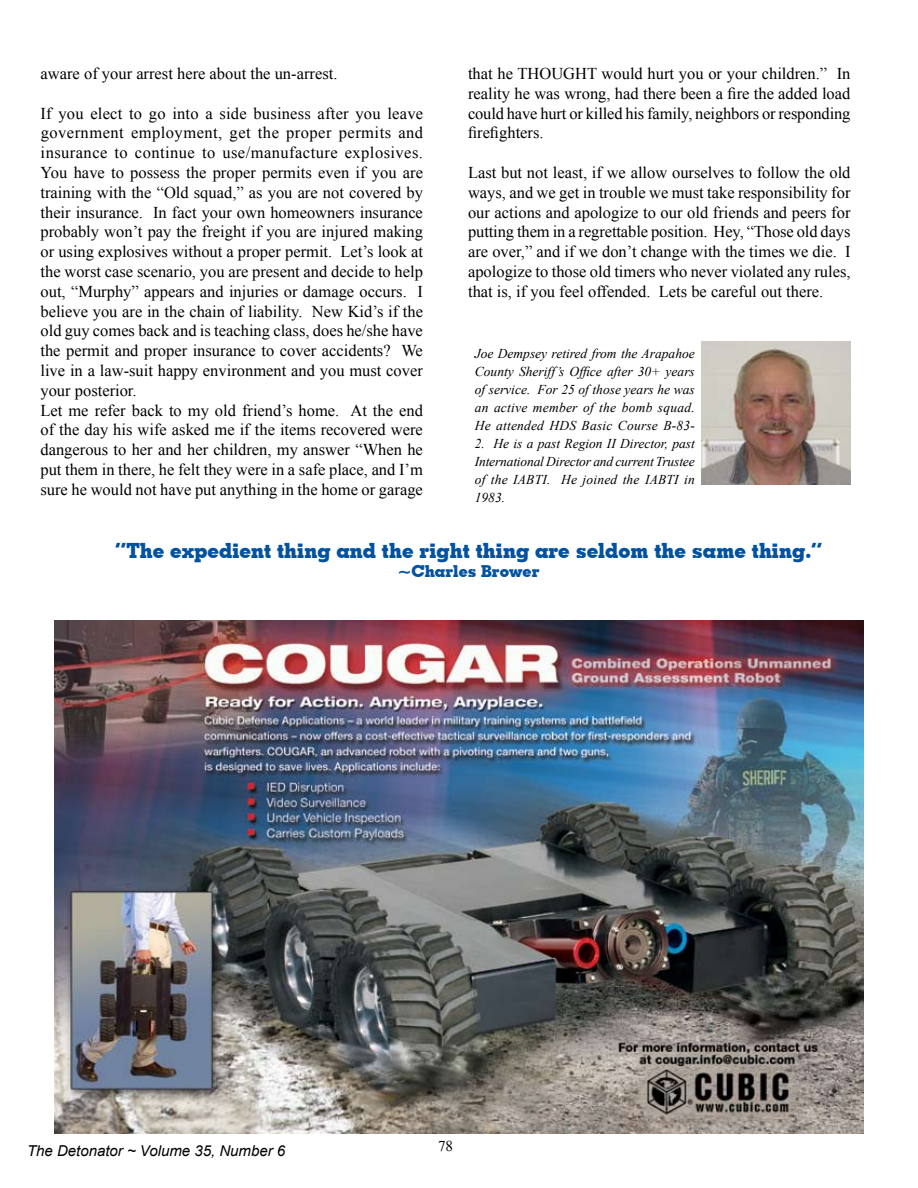
<style>
.page{position:relative;width:918px;height:1188px;background:#fff}
.page>*{position:absolute;margin:0;border:0;box-sizing:border-box;transform-origin:0 0}
.t1{font:700 21px "Geometric Slab 703 BT Xtra";color:#0252a0}
.t2{font:16.5px/19.8px "Times New Roman";color:#000;text-align:justify}
.t3{font:700 16.5px "Geometric Slab 703 BT Xtra";color:#0252a0}
.t4{font:italic 15px "Arial";color:#000}
.t5{font:15px "Times New Roman";color:#000}
.t6{font:italic 13.5px/18px "Times New Roman";letter-spacing:.015em;color:#000;text-align:justify}
</style>
<div class="page">
<img style="left:702px;top:342px;width:148px;height:142px">
<img style="left:54px;top:620px;width:810px;height:514px">
<p class="t2" style="left:41px;top:63px;width:298px">aware of your arrest here about the un-arrest.</p>
<p class="t2" style="left:40px;top:103px;width:384px;text-align:left">If you elect to go into a side business after you leave government employment, get the proper permits and insurance to continue to use/manufacture explosives.<br>You have to possess the proper permits even if you are training with the “Old squad,” as you are not covered by their insurance. In fact your own homeowners insurance probably won’t pay the freight if you are injured making or using explosives without a proper permit. Let’s look at the worst case scenario, you are present and decide to help out, “Murphy” appears and injuries or damage occurs. I believe you are in the chain of liability. New Kid’s if the old guy comes back and is teaching class, does he/she have the permit and proper insurance to cover accidents? We live in a law-suit happy environment and you must cover your posterior.<br>Let me refer back to my old friend’s home. At the end of the day his wife asked me if the items recovered were dangerous to her and her children, my answer “When he put them in there, he felt they were in a safe place, and I’m sure he would not have put anything in the home or garage</p>
<p class="t2" style="left:468px;top:63px;width:384px">that he THOUGHT would hurt you or your children.” In reality he was wrong, had there been a fire the added load could have hurt or killed his family, neighbors or responding firefighters.</p>
<p class="t2" style="left:468px;top:162px;width:384px">Last but not least, if we allow ourselves to follow the old ways, and we get in trouble we must take responsibility for our actions and apologize to our old friends and peers for putting them in a regrettable position. Hey, “Those old days are over,” and if we don’t change with the times we die. I apologize to those old timers who never violated any rules, that is, if you feel offended. Lets be careful out there.</p>
<p class="t6" style="left:475px;top:344px;width:222px">Joe Dempsey retired from the Arapahoe County Sheriff’s Office after 30+ years of service. For 25 of those years he was an active member of the bomb squad.<br>He attended HDS Basic Course B-83-</p>
<p class="t6" style="left:475px;top:434px;width:222px">2. He is a past Region II Director, past International Director and current Trustee of the IABTI. He joined the IABTI in 1983.</p>
<p class="t1" style="left:115px;top:537px;width:709px">“The expedient thing and the right thing are seldom the same thing.”</p>
<p class="t3" style="left:398px;top:562px;width:143px">~Charles Brower</p>
<p class="t4" style="left:27px;top:1141px;width:260px">The Detonator ~ Volume 35, Number 6</p>
<p class="t5" style="left:438px;top:1136px;width:16px">78</p>
</div>
